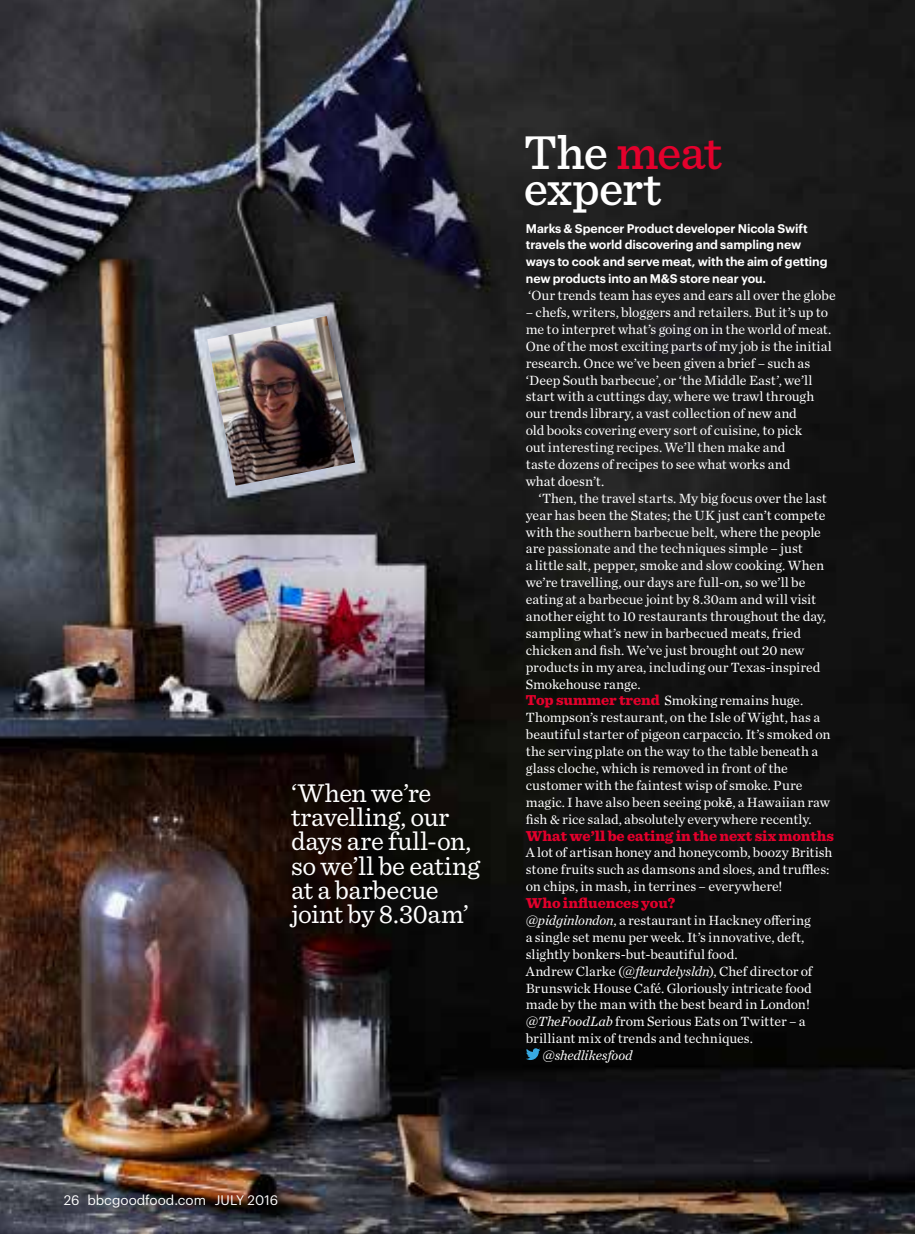
<style>
.page{position:relative;width:915px;height:1234px;background:#fff}
.page>*{position:absolute;margin:0;border:0;box-sizing:border-box;transform-origin:0 0}
.t1{font:500 49.5px/36px "Sentinel";letter-spacing:-.02em;color:#fff}
.t2{font:27px/24px "Sentinel";letter-spacing:-.01em;color:#fff}
.t3{font:900 15px "Sentinel";letter-spacing:-.005em;color:#e4002c}
.t4{font:13.95px/17px "Chronicle Text G1";color:#fff}
.t5{font:italic 13.95px "Chronicle Text G1";letter-spacing:-.005em;color:#fff}
.t6{font:13.5px "Graphik";color:#fff}
.t7{font:600 12.3px/17px "Graphik";letter-spacing:-.005em;color:#fff}
.s1{color:#e4002c}
.s2{font-family:"Sentinel";font-weight:900;font-size:15px;color:#e4002c}
.s3{font-family:"Sentinel";font-weight:600}
.s4{font-style:italic}
</style>
<div class="page">
<img style="left:0;top:0;width:914px;height:1233px">
<svg style="left:525px;top:1047px;width:15px;height:12px"></svg>
<img style="left:207px;top:316px;width:148px;height:169px">
<h2 class="t2" style="left:291px;top:779px;width:190px">‘When we’re travelling, our days are full-on, so we’ll be eating at a barbecue joint by 8.30am’</h2>
<h1 class="t1" style="left:523px;top:131px;width:200px">The <span class="s1">meat </span>expert</h1>
<p class="t7" style="left:525px;top:218px;width:303px">Marks &amp; Spencer Product developer Nicola Swift travels the world discovering and sampling new ways to cook and serve meat, with the aim of getting new products into an M&amp;S store near you.</p>
<p class="t4" style="left:528px;top:286px;width:309px">‘Our trends team has eyes and ears all over the globe</p>
<p class="t4" style="left:525px;top:303px;width:307px">– chefs, writers, bloggers and retailers. But it’s up to me to interpret what’s going on in the world of meat.<br>One of the most exciting parts of my job is the initial research. Once we’ve been given a brief – such as ‘Deep South barbecue’, or ‘the Middle East’, we’ll start with a cuttings day, where we trawl through our trends library, a vast collection of new and<br>old books covering every sort of cuisine, to pick<br>out interesting recipes. We’ll then make and<br>taste dozens of recipes to see what works and<br>what doesn’t.</p>
<p class="t4" style="left:525px;top:488px;width:306px;text-indent:13px">‘Then, the travel starts. My big focus over the last year has been the States; the UK just can’t compete with the southern barbecue belt, where the people are passionate and the techniques simple – just<br>a little salt, pepper, smoke and slow cooking. When we’re travelling, our days are full-on, so we’ll be eating at a barbecue joint by 8.30am and will visit another eight to 10 restaurants throughout the day, sampling what’s new in barbecued meats, fried chicken and fish. We’ve just brought out 20 new products in my area, including our Texas-inspired Smokehouse range.<br><span class="s2">Top summer trend</span> Smoking remains huge.<br>Thompson’s restaurant, on the Isle of Wight, has a beautiful starter of pigeon carpaccio. It’s smoked on the serving plate on the way to the table beneath a glass cloche, which is removed in front of the customer with the faintest wisp of smoke. Pure magic. I have also been seeing pok<span class="s3">ē</span>, a Hawaiian raw fish &amp; rice salad, absolutely everywhere recently.</p>
<p class="t3" style="left:525px;top:823px;width:310px">What we’ll be eating in the next six months</p>
<p class="t4" style="left:525px;top:843px;width:308px">A lot of artisan honey and honeycomb, boozy British stone fruits such as damsons and sloes, and truffles: on chips, in mash, in terrines – everywhere!</p>
<p class="t3" style="left:525px;top:890px;width:151px">Who influences you?</p>
<p class="t4" style="left:525px;top:910px;width:288px"><span class="s4">@pidginlondon</span>, a restaurant in Hackney offering a single set menu per week. It’s innovative, deft, slightly bonkers-but-beautiful food.<br>Andrew Clarke (<span class="s4">@fleurdelysldn</span>), Chef director of Brunswick House Café. Gloriously intricate food made by the man with the best beard in London! <span class="s4">@TheFoodLab</span> from Serious Eats on Twitter – a brilliant mix of trends and techniques.</p>
<p class="t5" style="left:542px;top:1044px;width:91px">@shedlikesfood</p>
<p class="t6" style="left:64px;top:1189px;width:216px">26 bbcgoodfood.com JULY 2016</p>
</div>
